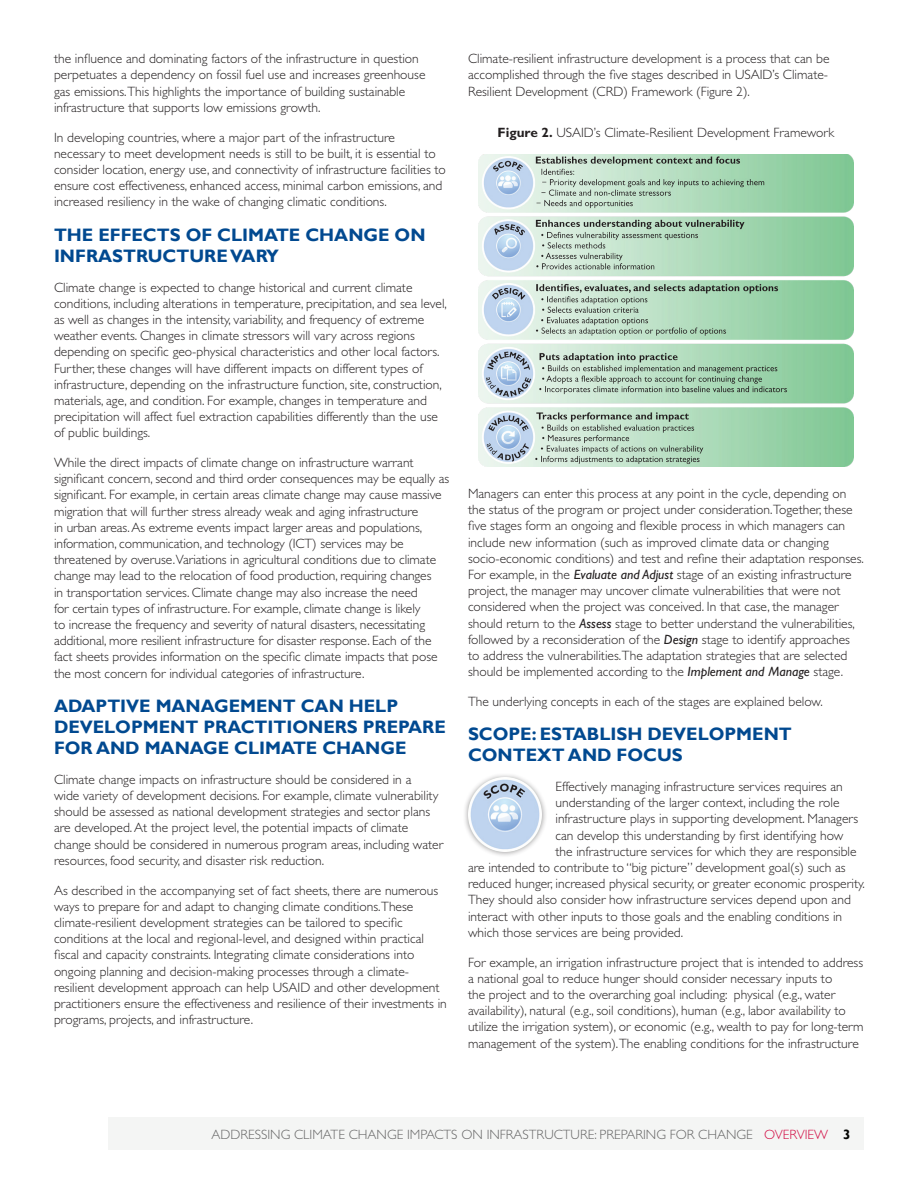
<style>
.page{position:relative;width:918px;height:1188px;background:#fff}
.page>*{position:absolute;margin:0;border:0;box-sizing:border-box;transform-origin:0 0}
.Paragraph_Header{font:700 18px/21px "Gill Sans";color:#014990}
.main_body{font:300 13.5px/16.2px "Gill Sans Std";color:#231f20}
.t1{font:300 13.5px "Gill Sans Std";color:#666}
.Action_Caption{font:300 13.5px "Gill Sans Std";color:#231f20}
.s1{font-weight:700}
.s2{font-weight:400;font-style:italic}
.s3{color:#d20d44}
.s4{font-family:"Gill Sans";font-weight:700;color:#040503}
</style>
<div class="page">
<div style="left:108px;top:1118px;width:756px;height:32px;background:#f4f5f4"></div>
<img style="left:479px;top:154px;width:374px;height:312px">
<div style="left:462px;top:772px;width:86px;height:86px;background:#231f20;opacity:.5"></div>
<img style="left:468px;top:777px;width:74px;height:74px">
<p class="main_body" style="left:54px;top:51px;width:373px">the influence and dominating factors of the infrastructure in question perpetuates a dependency on fossil fuel use and increases greenhouse gas emissions.This highlights the importance of building sustainable infrastructure that supports low emissions growth.</p>
<p class="main_body" style="left:54px;top:129px;width:393px">In developing countries, where a major part of the infrastructure necessary to meet development needs is still to be built, it is essential to consider location, energy use, and connectivity of infrastructure facilities to ensure cost effectiveness, enhanced access, minimal carbon emissions, and increased resiliency in the wake of changing climatic conditions.</p>
<p class="Paragraph_Header" style="left:54px;top:225px;width:373px">THE EFFECTS OF CLIMATE CHANGE ON<br>INFRASTRUCTURE VARY</p>
<p class="main_body" style="left:54px;top:279px;width:394px">Climate change is expected to change historical and current climate conditions, including alterations in temperature, precipitation, and sea level, as well as changes in the intensity, variability, and frequency of extreme weather events. Changes in climate stressors will vary across regions depending on specific geo-physical characteristics and other local factors.<br>Further, these changes will have different impacts on different types of infrastructure, depending on the infrastructure function, site, construction, materials, age, and condition. For example, changes in temperature and precipitation will affect fuel extraction capabilities differently than the use of public buildings.</p>
<p class="main_body" style="left:54px;top:455px;width:397px">While the direct impacts of climate change on infrastructure warrant significant concern, second and third order consequences may be equally as significant. For example, in certain areas climate change may cause massive migration that will further stress already weak and aging infrastructure<br>in urban areas. As extreme events impact larger areas and populations, information, communication, and technology (ICT) services may be threatened by overuse.Variations in agricultural conditions due to climate change may lead to the relocation of food production, requiring changes<br>in transportation services. Climate change may also increase the need<br>for certain types of infrastructure. For example, climate change is likely<br>to increase the frequency and severity of natural disasters, necessitating additional, more resilient infrastructure for disaster response. Each of the fact sheets provides information on the specific climate impacts that pose the most concern for individual categories of infrastructure.</p>
<p class="Paragraph_Header" style="left:54px;top:696px;width:393px">ADAPTIVE MANAGEMENT CAN HELP<br>DEVELOPMENT PRACTITIONERS PREPARE<br>FOR AND MANAGE CLIMATE CHANGE</p>
<p class="main_body" style="left:54px;top:771px;width:391px">Climate change impacts on infrastructure should be considered in a<br>wide variety of development decisions. For example, climate vulnerability should be assessed as national development strategies and sector plans are developed. At the project level, the potential impacts of climate change should be considered in numerous program areas, including water resources, food security, and disaster risk reduction.</p>
<p class="main_body" style="left:54px;top:882px;width:394px">As described in the accompanying set of fact sheets, there are numerous ways to prepare for and adapt to changing climate conditions.These climate-resilient development strategies can be tailored to specific conditions at the local and regional-level, and designed within practical fiscal and capacity constraints. Integrating climate considerations into ongoing planning and decision-making processes through a climate&shy;resilient development approach can help USAID and other development practitioners ensure the effectiveness and resilience of their investments in programs, projects, and infrastructure.</p>
<p class="main_body" style="left:468px;top:51px;width:363px;text-align:justify">Climate-resilient infrastructure development is a process that can be accomplished through the five stages described in USAID’s Climate-Resilient Development (CRD) Framework (Figure 2).</p>
<p class="Action_Caption" style="left:498px;top:125px;width:338px"><span class="s1">Figure 2.</span> USAID’s Climate-Resilient Development Framework</p>
<p class="main_body" style="left:468px;top:485px;width:397px">Managers can enter this process at any point in the cycle, depending on the status of the program or project under consideration.Together, these five stages form an ongoing and flexible process in which managers can include new information (such as improved climate data or changing socio-economic conditions) and test and refine their adaptation responses.<br>For example, in the <span class="s2">Evaluate and Adjust</span> stage of an existing infrastructure project, the manager may uncover climate vulnerabilities that were not considered when the project was conceived. In that case, the manager should return to the <span class="s2">Assess</span> stage to better understand the vulnerabilities, followed by a reconsideration of the <span class="s2">Design</span> stage to identify approaches to address the vulnerabilities.The adaptation strategies that are selected should be implemented according to the <span class="s2">Implement and Manage</span> stage.</p>
<p class="main_body" style="left:468px;top:693px;width:356px">The underlying concepts in each of the stages are explained below.</p>
<p class="Paragraph_Header" style="left:468px;top:724px;width:325px">SCOPE: ESTABLISH DEVELOPMENT<br>CONTEXT AND FOCUS</p>
<p class="main_body" style="left:555px;top:779px;width:289px">Effectively managing infrastructure services requires an</p>
<p class="main_body" style="left:555px;top:795px;width:286px">understanding of the larger context, including the role</p>
<p class="main_body" style="left:555px;top:811px;width:304px">infrastructure plays in supporting development. Managers</p>
<p class="main_body" style="left:555px;top:827px;width:289px">can develop this understanding by first identifying how</p>
<p class="main_body" style="left:555px;top:843px;width:303px">the infrastructure services for which they are responsible</p>
<p class="main_body" style="left:468px;top:860px;width:379px">are intended to contribute to “big picture” development goal(s) such as</p>
<p class="main_body" style="left:468px;top:876px;width:398px">reduced hunger, increased physical security, or greater economic prosperity.</p>
<p class="main_body" style="left:468px;top:892px;width:384px">They should also consider how infrastructure services depend upon and</p>
<p class="main_body" style="left:468px;top:908px;width:376px">interact with other inputs to those goals and the enabling conditions in</p>
<p class="main_body" style="left:468px;top:924px;width:217px">which those services are being provided.</p>
<p class="main_body" style="left:468px;top:954px;width:397px">For example, an irrigation infrastructure project that is intended to address a national goal to reduce hunger should consider necessary inputs to<br>the project and to the overarching goal including: physical (e.g., water availability), natural (e.g., soil conditions), human (e.g., labor availability to utilize the irrigation system), or economic (e.g., wealth to pay for long-term management of the system).The enabling conditions for the infrastructure</p>
<p class="t1" style="left:212px;top:1127px;width:641px">ADDRESSING CLIMATE CHANGE IMPACTS ON INFRASTRUCTURE: PREPARING FOR CHANGE <span class="s3">OVERVIEW</span> <span class="s4">3</span></p>
</div>
